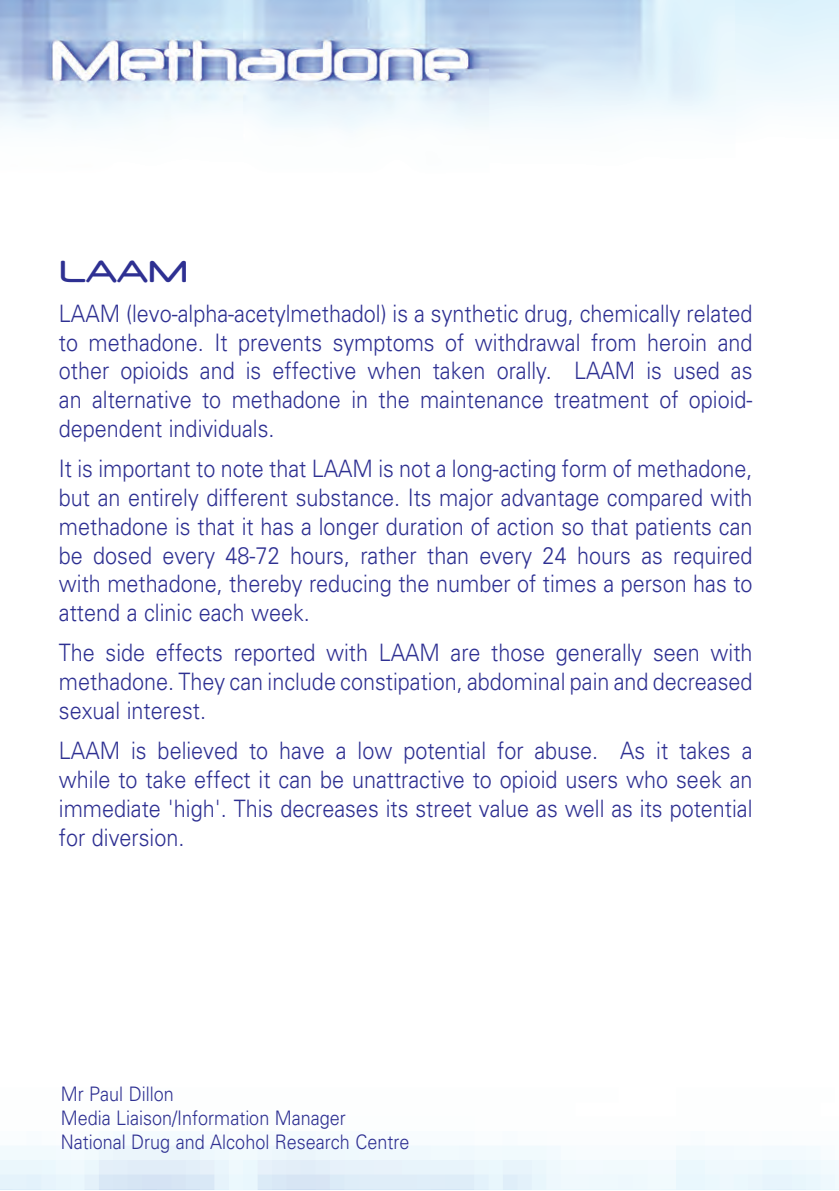
<style>
.page{position:relative;width:839px;height:1191px;background:#fff}
.page>*{position:absolute;margin:0;border:0;box-sizing:border-box;transform-origin:0 0}
.t1{font:500 36px "Neuropol";color:#2e3092}
.t2{font:300 24px/28.8px "Univers";color:#2e3092;text-align:justify;scale:.9 1}
.t3{font:300 20px/24px "Univers";color:#2e3092;scale:.9 1}
</style>
<div class="page">
<img style="left:0;top:0;width:839px;height:131px">
<h1 class="t1" style="left:59px;top:248px;width:129px">LAAM</h1>
<p class="t2" style="left:59px;top:301px;width:772px">LAAM (levo-alpha-acetylmethadol) is a synthetic drug, chemically related to methadone. It prevents symptoms of withdrawal from heroin and other opioids and is effective when taken orally. LAAM is used as an alternative to methadone in the maintenance treatment of opioid&shy;dependent individuals.</p>
<p class="t2" style="left:59px;top:456px;width:772px">It is important to note that LAAM is not a long-acting form of methadone, but an entirely different substance. Its major advantage compared with methadone is that it has a longer duration of action so that patients can be dosed every 48-72 hours, rather than every 24 hours as required with methadone, thereby reducing the number of times a person has to attend a clinic each week.</p>
<p class="t2" style="left:59px;top:641px;width:772px">The side effects reported with LAAM are those generally seen with methadone. They can include constipation, abdominal pain and decreased sexual interest.</p>
<p class="t2" style="left:59px;top:738px;width:772px">LAAM is believed to have a low potential for abuse. As it takes a while to take effect it can be unattractive to opioid users who seek an immediate 'high'. This decreases its street value as well as its potential for diversion.</p>
<p class="t3" style="left:61px;top:1084px;width:389px">Mr Paul Dillon<br>Media Liaison/Information Manager<br>National Drug and Alcohol Research Centre</p>
</div>
